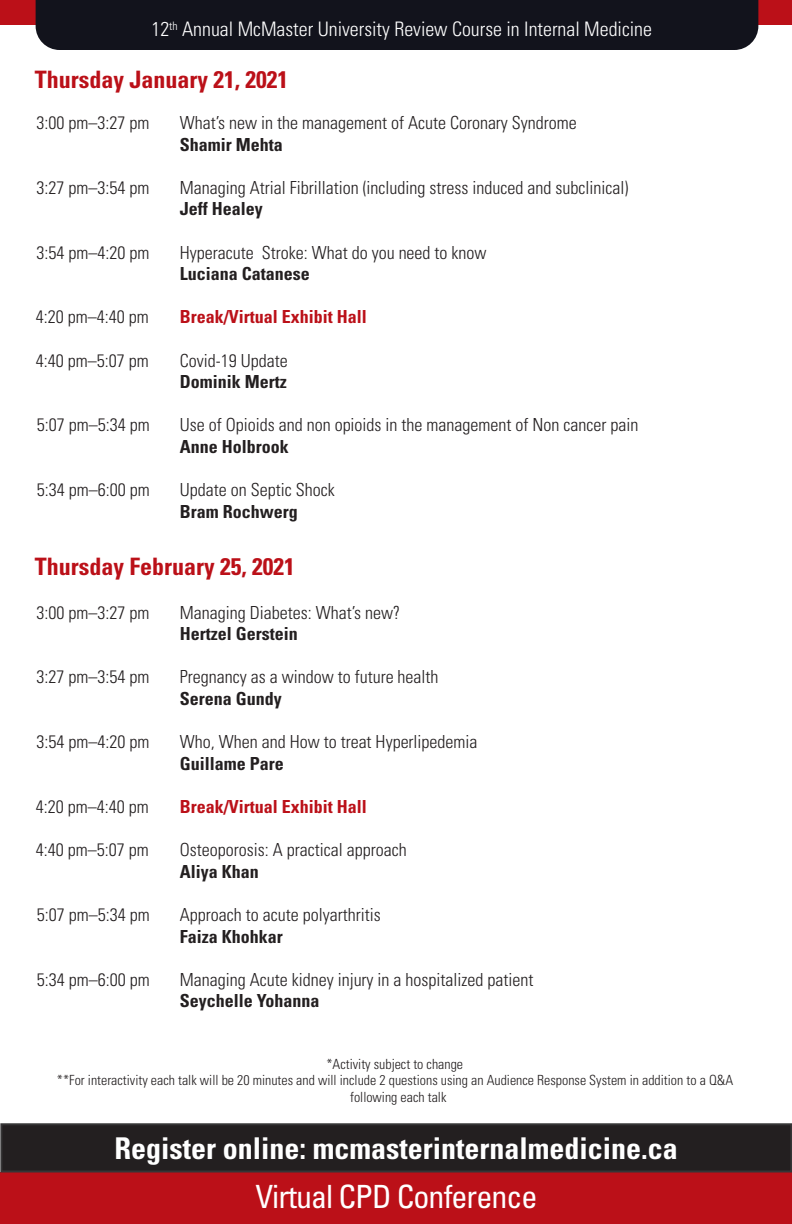
<style>
.page{position:relative;width:792px;height:1224px;background:#fff}
.page>*{position:absolute;margin:0;border:0;box-sizing:border-box;transform-origin:0 0}
.t1{font:condensed 32px "Univers LT Std";letter-spacing:-.03em;color:#fff}
.t2{font:700 condensed 30px "Univers LT Std";color:#fff}
.Red_headings{font:700 condensed 24px "Univers LT Std";color:#bb1018}
.t3{font:300 condensed 20px "Univers LT Std";color:#fff}
.t4{font:300 condensed 18px "Univers LT Std";color:#231f20}
.t5{font:700 condensed 18px "Univers LT Std";color:#231f20}
.t6{font:700 condensed 18px "Univers LT Std";color:#bb1018}
.Default{font:300 condensed 14px/16.8px "Univers LT Std";color:#231f20;text-align:center}
</style>
<div class="page">
<div style="left:0;top:0;width:792px;height:26px;background:#bb1018"></div>
<div style="left:36px;top:0;width:722px;height:50px;background:#12131c"></div>
<div style="left:0;top:1172px;width:792px;height:52px;background:#bb1018"></div>
<div style="left:1px;top:1124px;width:790px;height:48px;background:#231f20"></div>
<div style="left:0;top:1123px;width:792px;height:49px;border:2px solid #363536"></div>
<p class="t3" style="left:152px;top:17px;width:502px">12<sup>th</sup> Annual McMaster University Review Course in Internal Medicine</p>
<p class="Red_headings" style="left:35px;top:65px;width:255px">Thursday January 21, 2021</p>
<p class="t4" style="left:37px;top:112px;width:114px">3:00 pm–3:27 pm</p>
<p class="t4" style="left:180px;top:112px;width:399px">What’s new in the management of Acute Coronary Syndrome</p>
<p class="t5" style="left:180px;top:133px;width:104px">Shamir Mehta</p>
<p class="t4" style="left:37px;top:177px;width:114px">3:27 pm–3:54 pm</p>
<p class="t4" style="left:180px;top:177px;width:450px">Managing Atrial Fibrillation (including stress induced and subclinical)</p>
<p class="t5" style="left:180px;top:198px;width:84px">Jeff Healey</p>
<p class="t4" style="left:37px;top:242px;width:114px">3:54 pm–4:20 pm</p>
<p class="t4" style="left:180px;top:242px;width:308px">Hyperacute Stroke: What do you need to know</p>
<p class="t5" style="left:180px;top:263px;width:131px">Luciana Catanese</p>
<p class="t4" style="left:36px;top:306px;width:114px">4:20 pm–4:40 pm</p>
<p class="t6" style="left:180px;top:306px;width:189px">Break/Virtual Exhibit Hall</p>
<p class="t4" style="left:36px;top:350px;width:114px">4:40 pm–5:07 pm</p>
<p class="t4" style="left:180px;top:350px;width:109px">Covid-19 Update</p>
<p class="t5" style="left:180px;top:371px;width:108px">Dominik Mertz</p>
<p class="t4" style="left:37px;top:414px;width:114px">5:07 pm–5:34 pm</p>
<p class="t4" style="left:180px;top:414px;width:460px">Use of Opioids and non opioids in the management of Non cancer pain</p>
<p class="t5" style="left:180px;top:436px;width:110px">Anne Holbrook</p>
<p class="t4" style="left:37px;top:479px;width:114px">5:34 pm–6:00 pm</p>
<p class="t4" style="left:180px;top:479px;width:156px">Update on Septic Shock</p>
<p class="t5" style="left:180px;top:500px;width:119px">Bram Rochwerg</p>
<p class="Red_headings" style="left:35px;top:552px;width:261px">Thursday February 25, 2021</p>
<p class="t4" style="left:37px;top:602px;width:114px">3:00 pm–3:27 pm</p>
<p class="t4" style="left:180px;top:602px;width:222px">Managing Diabetes: What’s new?</p>
<p class="t5" style="left:180px;top:623px;width:119px">Hertzel Gerstein</p>
<p class="t4" style="left:37px;top:666px;width:114px">3:27 pm–3:54 pm</p>
<p class="t4" style="left:180px;top:666px;width:260px">Pregnancy as a window to future health</p>
<p class="t5" style="left:180px;top:688px;width:103px">Serena Gundy</p>
<p class="t4" style="left:37px;top:731px;width:114px">3:54 pm–4:20 pm</p>
<p class="t4" style="left:180px;top:731px;width:299px">Who, When and How to treat Hyperlipedemia</p>
<p class="t5" style="left:180px;top:752px;width:106px">Guillame Pare</p>
<p class="t4" style="left:36px;top:796px;width:114px">4:20 pm–4:40 pm</p>
<p class="t6" style="left:180px;top:796px;width:189px">Break/Virtual Exhibit Hall</p>
<p class="t4" style="left:36px;top:839px;width:114px">4:40 pm–5:07 pm</p>
<p class="t4" style="left:180px;top:839px;width:228px">Osteoporosis: A practical approach</p>
<p class="t5" style="left:180px;top:860px;width:81px">Aliya Khan</p>
<p class="t4" style="left:37px;top:904px;width:114px">5:07 pm–5:34 pm</p>
<p class="t4" style="left:180px;top:904px;width:202px">Approach to acute polyarthritis</p>
<p class="t5" style="left:180px;top:925px;width:104px">Faiza Khohkar</p>
<p class="t4" style="left:37px;top:969px;width:114px">5:34 pm–6:00 pm</p>
<p class="t4" style="left:180px;top:969px;width:355px">Managing Acute kidney injury in a hospitalized patient</p>
<p class="t5" style="left:180px;top:990px;width:141px">Seychelle Yohanna</p>
<p class="Default" style="left:326px;top:1055px;width:138px">*Activity subject to change</p>
<p class="Default" style="left:57px;top:1072px;width:678px">**For interactivity each talk will be 20 minutes and will include 2 questions using an Audience Response System in addition to a Q&amp;A following each talk</p>
<p class="t2" style="left:115px;top:1130px;width:565px">Register online: mcmasterinternalmedicine.ca</p>
<h1 class="t1" style="left:255px;top:1176px;width:284px">Virtual CPD Conference</h1>
</div>
